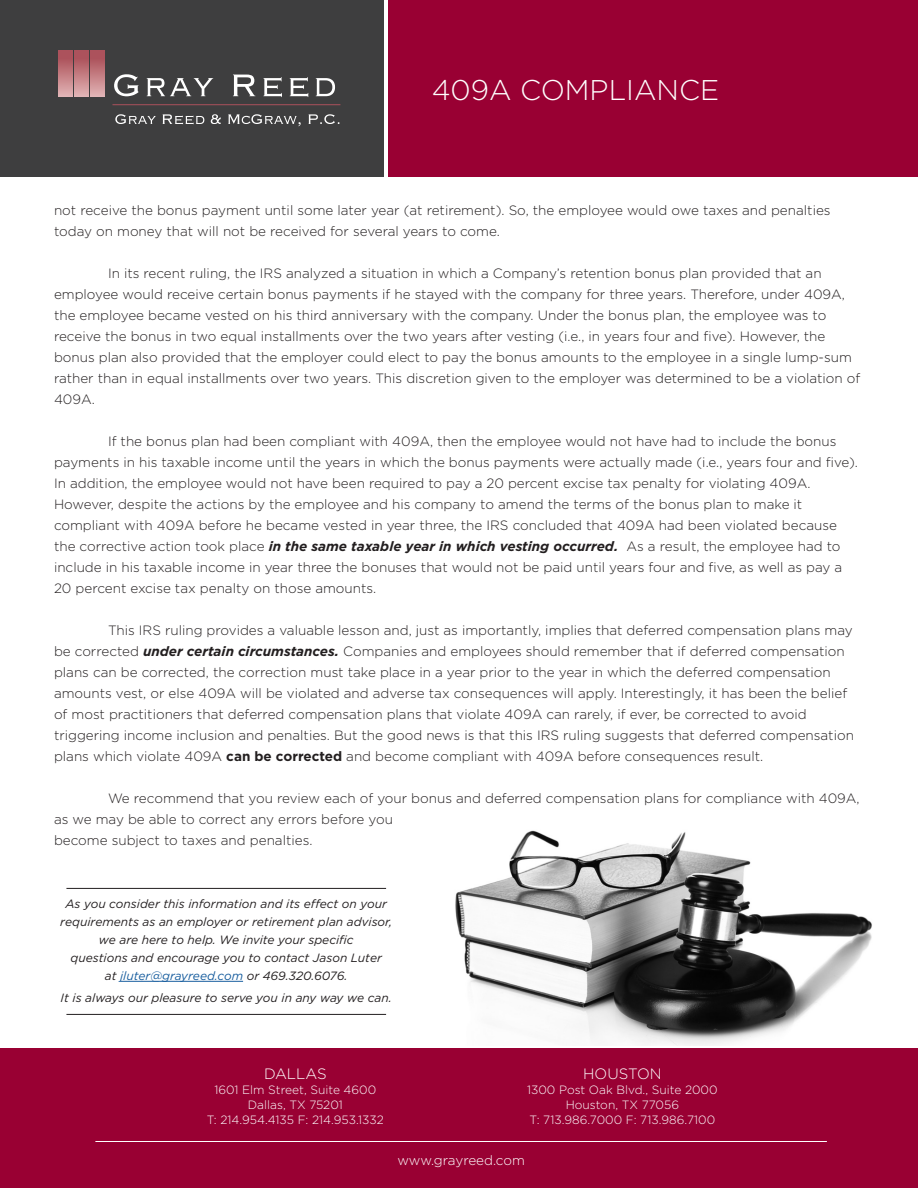
<style>
.page{position:relative;width:918px;height:1188px;background:#fff}
.page>*{position:absolute;margin:0;border:0;box-sizing:border-box;transform-origin:0 0}
.t1{font:300 28.5px "Gotham";color:#fff}
.t2{font:300 15px "Gotham";color:#fff}
.t3{font:300 13.5px/21px "Gotham";color:#231f20}
.t4{font:300 13.5px "Gotham";letter-spacing:-.01em;color:#fff}
.t5{font:italic 12px/18px "Gotham";color:#231f20;text-align:center}
.t6{font:300 12px "Gotham";color:#fff}
.s1{font-weight:700;font-style:italic}
.s2{font-weight:700}
.s3{color:#175d9e}
</style>
<div class="page">
<div style="left:388px;top:0;width:530px;height:176px;background:#903"></div>
<div style="left:0;top:0;width:384px;height:176px;background:#3e3e3f"></div>
<svg style="left:59px;top:50px;width:14px;height:46px"></svg>
<svg style="left:75px;top:50px;width:14px;height:46px"></svg>
<svg style="left:91px;top:50px;width:14px;height:46px"></svg>
<svg style="left:114px;top:74px;width:24px;height:22px"></svg>
<svg style="left:147px;top:78px;width:66px;height:18px"></svg>
<svg style="left:233px;top:75px;width:22px;height:21px"></svg>
<svg style="left:263px;top:77px;width:19px;height:20px"></svg>
<svg style="left:290px;top:77px;width:18px;height:20px"></svg>
<svg style="left:316px;top:78px;width:19px;height:18px"></svg>
<svg style="left:115px;top:114px;width:41px;height:10px"></svg>
<svg style="left:162px;top:114px;width:42px;height:10px"></svg>
<svg style="left:211px;top:114px;width:10px;height:10px"></svg>
<svg style="left:228px;top:114px;width:73px;height:12px"></svg>
<svg style="left:308px;top:114px;width:32px;height:10px"></svg>
<hr style="left:112px;top:104px;width:228px;height:1px;background:#ab515b">
<div style="left:0;top:1048px;width:918px;height:140px;background:#903"></div>
<hr style="left:95px;top:1141px;width:732px;height:1px;background:#fff">
<hr style="left:120px;top:981px;width:123px;height:1px;background:#175d9e">
<hr style="left:66px;top:888px;width:320px;height:1px;background:#231f20">
<img style="left:455px;top:830px;width:417px;height:215px">
<hr style="left:66px;top:1014px;width:320px;height:1px;background:#231f20">
<p class="t1" style="left:432px;top:74px;width:289px">409A COMPLIANCE</p>
<p class="t3" style="left:54px;top:199px;width:778px">not receive the bonus payment until some later year (at retirement). So, the employee would owe taxes and penalties today on money that will not be received for several years to come.</p>
<p class="t3" style="left:54px;top:262px;width:808px;text-indent:54px">In its recent ruling, the IRS analyzed a situation in which a Company’s retention bonus plan provided that an employee would receive certain bonus payments if he stayed with the company for three years. Therefore, under 409A, the employee became vested on his third anniversary with the company. Under the bonus plan, the employee was to receive the bonus in two equal installments over the two years after vesting (i.e., in years four and five). However, the bonus plan also provided that the employer could elect to pay the bonus amounts to the employee in a single lump-sum rather than in equal installments over two years. This discretion given to the employer was determined to be a violation of 409A.</p>
<p class="t3" style="left:54px;top:430px;width:806px;text-indent:54px">If the bonus plan had been compliant with 409A, then the employee would not have had to include the bonus payments in his taxable income until the years in which the bonus payments were actually made (i.e., years four and five).<br>In addition, the employee would not have been required to pay a 20 percent excise tax penalty for violating 409A.<br>However, despite the actions by the employee and his company to amend the terms of the bonus plan to make it compliant with 409A before he became vested in year three, the IRS concluded that 409A had been violated because the corrective action took place <span class="s1">in the same taxable year in which vesting occurred.</span> As a result, the employee had to include in his taxable income in year three the bonuses that would not be paid until years four and five, as well as pay a 20 percent excise tax penalty on those amounts.</p>
<p class="t3" style="left:54px;top:619px;width:801px;text-indent:54px">This IRS ruling provides a valuable lesson and, just as importantly, implies that deferred compensation plans may be corrected <span class="s1">under certain circumstances.</span> Companies and employees should remember that if deferred compensation plans can be corrected, the correction must take place in a year prior to the year in which the deferred compensation amounts vest, or else 409A will be violated and adverse tax consequences will apply. Interestingly, it has been the belief of most practitioners that deferred compensation plans that violate 409A can rarely, if ever, be corrected to avoid triggering income inclusion and penalties. But the good news is that this IRS ruling suggests that deferred compensation plans which violate 409A <span class="s2">can be corrected</span> and become compliant with 409A before consequences result.</p>
<p class="t3" style="left:54px;top:787px;width:807px;text-indent:54px">We recommend that you review each of your bonus and deferred compensation plans for compliance with 409A, as we may be able to correct any errors before you<br>become subject to taxes and penalties.</p>
<p class="t5" style="left:60px;top:894px;width:333px">As you consider this information and its effect on your requirements as an employer or retirement plan advisor, we are here to help. We invite your specific<br>questions and encourage you to contact Jason Luter<br>at <span class="s3">jluter@grayreed.com</span> or 469.320.6076.</p>
<p class="t5" style="left:61px;top:989px;width:333px">It is always our pleasure to serve you in any way we can.</p>
<p class="t2" style="left:264px;top:1065px;width:64px">DALLAS</p>
<p class="t6" style="left:214px;top:1083px;width:163px">1601 Elm Street, Suite 4600</p>
<p class="t6" style="left:248px;top:1098px;width:96px">Dallas, TX 75201</p>
<p class="t6" style="left:207px;top:1113px;width:179px">T: 214.954.4135 F: 214.953.1332</p>
<p class="t2" style="left:583px;top:1065px;width:80px">HOUSTON</p>
<p class="t6" style="left:527px;top:1083px;width:192px">1300 Post Oak Blvd., Suite 2000</p>
<p class="t6" style="left:566px;top:1098px;width:115px">Houston, TX 77056</p>
<p class="t6" style="left:530px;top:1113px;width:187px">T: 713.986.7000 F: 713.986.7100</p>
<p class="t4" style="left:397px;top:1153px;width:129px">www.grayreed.com</p>
</div>
